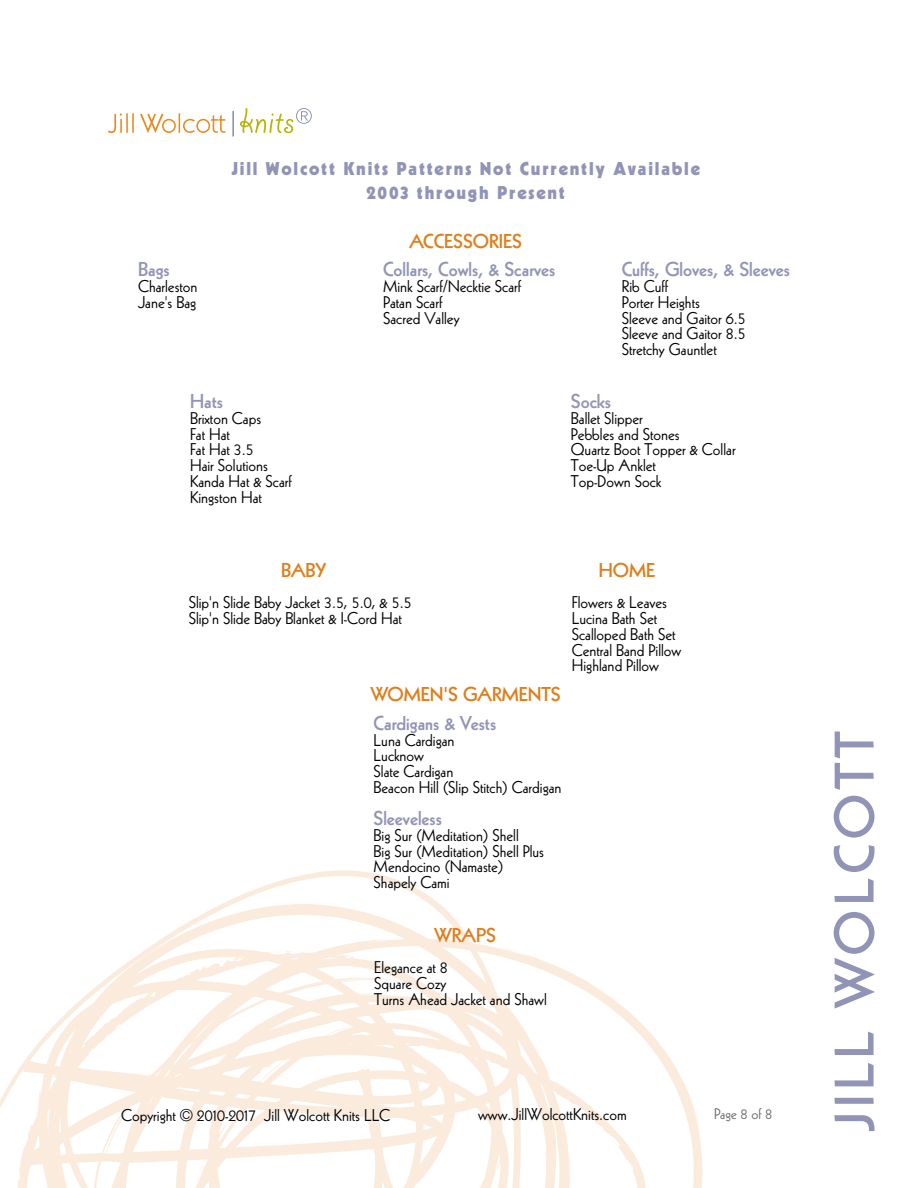
<style>
.page{position:relative;width:918px;height:1188px;background:#fff}
.page>*{position:absolute;margin:0;border:0;box-sizing:border-box;transform-origin:0 0}
.t1{font:800 54px "Kabel LT Std";color:#9194b6}
.t2{font:800 19.5px "Kabel LT Std";color:#9194b6}
.t3{font:800 19.5px "Kabel LT Std";color:#df7e1c}
.t4{font:900 18px/24px "Kabel LT Std";letter-spacing:.1em;color:#9194b6;text-align:center}
.t5{font:16.5px/15.8px "Kabel LT Std";color:#000}
.t6{font:15px "Kabel LT Std";color:#6d6e71}
</style>
<div class="page">
<svg style="left:0;top:870px;width:651px;height:238px"></svg>
<svg style="left:425px;top:1018px;width:104px;height:16px"></svg>
<svg style="left:603px;top:989px;width:27px;height:21px"></svg>
<svg style="left:16px;top:950px;width:357px;height:238px"></svg>
<svg style="left:356px;top:959px;width:11px;height:2px"></svg>
<svg style="left:208px;top:1034px;width:495px;height:154px"></svg>
<svg style="left:108px;top:113px;width:14px;height:20px"></svg>
<hr style="left:126px;top:113px;width:2px;height:20px;background:#ec881d">
<hr style="left:132px;top:113px;width:2px;height:20px;background:#ec881d">
<svg style="left:140px;top:113px;width:85px;height:20px"></svg>
<hr style="left:232px;top:111px;width:2px;height:26px;background:#9194b6">
<svg style="left:240px;top:108px;width:72px;height:25px"></svg>
<p class="t4" style="left:231px;top:157px;width:470px">Jill Wolcott Knits Patterns Not Currently Available<br>2003 through Present</p>
<p class="t2" style="left:138px;top:258px;width:33px">Bags</p>
<p class="t5" style="left:138px;top:279px;width:61px">Charleston<br>Jane's Bag</p>
<p class="t2" style="left:190px;top:390px;width:34px">Hats</p>
<p class="t5" style="left:190px;top:410px;width:103px">Brixton Caps<br>Fat Hat<br>Fat Hat 3.5<br>Hair Solutions<br>Kanda Hat &amp; Scarf<br>Kingston Hat</p>
<p class="t3" style="left:410px;top:229px;width:114px">ACCESSORIES</p>
<p class="t2" style="left:383px;top:258px;width:174px">Collars, Cowls, &amp; Scarves</p>
<p class="t5" style="left:383px;top:279px;width:140px">Mink Scarf/Necktie Scarf<br>Patan Scarf<br>Sacred Valley</p>
<p class="t2" style="left:622px;top:258px;width:170px">Cuffs, Gloves, &amp; Sleeves</p>
<p class="t5" style="left:622px;top:279px;width:126px">Rib Cuff<br>Porter Heights<br>Sleeve and Gaitor 6.5<br>Sleeve and Gaitor 8.5<br>Stretchy Gauntlet</p>
<p class="t2" style="left:571px;top:390px;width:42px">Socks</p>
<p class="t5" style="left:571px;top:410px;width:166px">Ballet Slipper<br>Pebbles and Stones<br>Quartz Boot Topper &amp; Collar<br>Toe-Up Anklet<br>Top-Down Sock</p>
<p class="t3" style="left:281px;top:559px;width:46px">BABY</p>
<p class="t5" style="left:189px;top:595px;width:224px">Slip'n Slide Baby Jacket 3.5, 5.0, &amp; 5.5<br>Slip'n Slide Baby Blanket &amp; I-Cord Hat</p>
<p class="t3" style="left:371px;top:683px;width:191px">WOMEN'S GARMENTS</p>
<p class="t2" style="left:374px;top:712px;width:124px">Cardigans &amp; Vests</p>
<p class="t5" style="left:374px;top:732px;width:190px">Luna Cardigan<br>Lucknow<br>Slate Cardigan<br>Beacon Hill (Slip Stitch) Cardigan</p>
<p class="t2" style="left:374px;top:807px;width:70px">Sleeveless</p>
<p class="t5" style="left:374px;top:827px;width:172px">Big Sur (Meditation) Shell<br>Big Sur (Meditation) Shell Plus<br>Mendocino (Namaste)<br>Shapely Cami</p>
<p class="t3" style="left:599px;top:559px;width:58px">HOME</p>
<p class="t5" style="left:572px;top:595px;width:111px">Flowers &amp; Leaves<br>Lucina Bath Set<br>Scalloped Bath Set<br>Central Band Pillow<br>Highland Pillow</p>
<p class="t3" style="left:434px;top:924px;width:63px">WRAPS</p>
<p class="t5" style="left:374px;top:960px;width:174px">Elegance at 8<br>Square Cozy<br>Turns Ahead Jacket and Shawl</p>
<p class="t5" style="left:121px;top:1107px;width:271px">Copyright © 2010-2017 Jill Wolcott Knits LLC</p>
<p class="t6" style="left:714px;top:1105px;width:60px">Page 8 of 8</p>
<p class="t5" style="left:478px;top:1107px;width:150px">www.JillWolcottKnits.com</p>
<h1 class="t1" style="left:823px;top:1130px;width:401px;rotate:-90deg">jill wolcott</h1>
</div>
